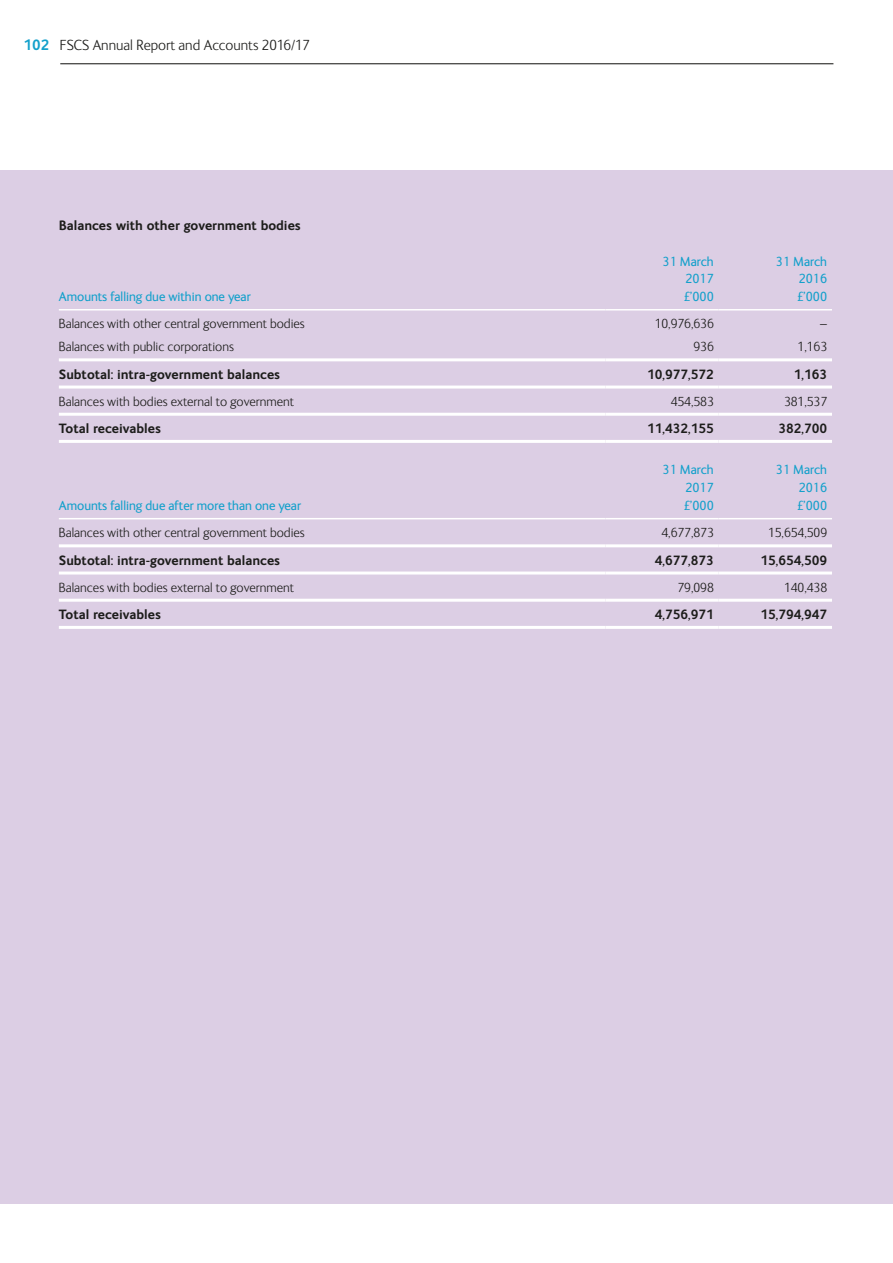
<style>
.page{position:relative;width:893px;height:1263px;background:#fff}
.page>*{position:absolute;margin:0;border:0;box-sizing:border-box;transform-origin:0 0}
.t1{font:300 15px "FS Ingrid";color:#1d1d1b}
.t2{font:300 13.5px "FS Ingrid";color:#1d1d1b}
.t3{font:700 13.5px "FS Ingrid";color:#1d1d1b}
.t4{font:13.5px/17px "FS Ingrid";color:#13a0cb;text-align:right}
.s1{font-weight:700;color:#13a0cb}
</style>
<div class="page">
<div style="left:0;top:170px;width:893px;height:1034px;background:#dccee4"></div>
<hr style="left:59px;top:358px;width:547px;height:3px;background:#fff">
<hr style="left:606px;top:358px;width:113px;height:3px;background:#fff">
<hr style="left:719px;top:358px;width:113px;height:3px;background:#fff">
<hr style="left:59px;top:386px;width:547px;height:3px;background:#fff">
<hr style="left:606px;top:386px;width:113px;height:3px;background:#fff">
<hr style="left:719px;top:386px;width:113px;height:3px;background:#fff">
<hr style="left:59px;top:413px;width:547px;height:3px;background:#fff">
<hr style="left:606px;top:413px;width:113px;height:3px;background:#fff">
<hr style="left:719px;top:413px;width:113px;height:3px;background:#fff">
<hr style="left:59px;top:544px;width:547px;height:3px;background:#fff">
<hr style="left:606px;top:544px;width:113px;height:3px;background:#fff">
<hr style="left:719px;top:544px;width:113px;height:3px;background:#fff">
<hr style="left:59px;top:571px;width:547px;height:3px;background:#fff">
<hr style="left:606px;top:571px;width:113px;height:3px;background:#fff">
<hr style="left:719px;top:571px;width:113px;height:3px;background:#fff">
<hr style="left:59px;top:599px;width:547px;height:3px;background:#fff">
<hr style="left:606px;top:599px;width:113px;height:3px;background:#fff">
<hr style="left:719px;top:599px;width:113px;height:3px;background:#fff">
<hr style="left:59px;top:309px;width:547px;height:1px;background:#fff">
<hr style="left:606px;top:309px;width:113px;height:1px;background:#fff">
<hr style="left:719px;top:309px;width:113px;height:1px;background:#fff">
<hr style="left:59px;top:518px;width:547px;height:1px;background:#fff">
<hr style="left:606px;top:518px;width:113px;height:1px;background:#fff">
<hr style="left:719px;top:518px;width:113px;height:1px;background:#fff">
<hr style="left:59px;top:440px;width:547px;height:3px;background:#fff">
<hr style="left:606px;top:440px;width:113px;height:3px;background:#fff">
<hr style="left:719px;top:440px;width:113px;height:3px;background:#fff">
<hr style="left:59px;top:626px;width:547px;height:3px;background:#fff">
<hr style="left:606px;top:626px;width:113px;height:3px;background:#fff">
<hr style="left:719px;top:626px;width:113px;height:3px;background:#fff">
<hr style="left:60px;top:63px;width:773px;height:1px;background:#1d1d1b">
<p class="t1" style="left:24px;top:35px;width:287px"><span class="s1">102</span> FSCS Annual Report and Accounts 2016/17</p>
<p class="t3" style="left:59px;top:216px;width:244px">Balances with other government bodies</p>
<p class="t4" style="left:663px;top:252px;width:53px">31 March<br>2017</p>
<p class="t4" style="left:776px;top:252px;width:53px">31 March<br>2016</p>
<p class="t4" style="left:59px;top:288px;width:193px">Amounts falling due within one year</p>
<p class="t4" style="left:684px;top:288px;width:31px">£’000</p>
<p class="t4" style="left:797px;top:288px;width:31px">£’000</p>
<p class="t2" style="left:59px;top:315px;width:248px">Balances with other central government bodies</p>
<p class="t2" style="left:655px;top:315px;width:61px">10,976,636</p>
<p class="t2" style="left:820px;top:315px;width:8px">–</p>
<p class="t2" style="left:59px;top:338px;width:177px">Balances with public corporations</p>
<p class="t2" style="left:693px;top:338px;width:22px">936</p>
<p class="t2" style="left:798px;top:338px;width:31px">1,163</p>
<p class="t3" style="left:59px;top:365px;width:223px">Subtotal: intra-government balances</p>
<p class="t3" style="left:647px;top:365px;width:68px">10,977,572</p>
<p class="t3" style="left:794px;top:365px;width:35px">1,163</p>
<p class="t2" style="left:59px;top:393px;width:237px">Balances with bodies external to government</p>
<p class="t2" style="left:671px;top:393px;width:45px">454,583</p>
<p class="t2" style="left:784px;top:393px;width:45px">381,537</p>
<p class="t3" style="left:59px;top:419px;width:104px">Total receivables</p>
<p class="t3" style="left:647px;top:419px;width:68px">11,432,155</p>
<p class="t3" style="left:778px;top:419px;width:50px">382,700</p>
<p class="t4" style="left:663px;top:461px;width:53px">31 March<br>2017</p>
<p class="t4" style="left:776px;top:461px;width:53px">31 March<br>2016</p>
<p class="t4" style="left:59px;top:497px;width:244px">Amounts falling due after more than one year</p>
<p class="t4" style="left:684px;top:497px;width:31px">£’000</p>
<p class="t4" style="left:797px;top:497px;width:31px">£’000</p>
<p class="t2" style="left:59px;top:524px;width:248px">Balances with other central government bodies</p>
<p class="t2" style="left:661px;top:524px;width:54px">4,677,873</p>
<p class="t2" style="left:768px;top:524px;width:61px">15,654,509</p>
<p class="t3" style="left:59px;top:551px;width:223px">Subtotal: intra-government balances</p>
<p class="t3" style="left:655px;top:551px;width:60px">4,677,873</p>
<p class="t3" style="left:760px;top:551px;width:68px">15,654,509</p>
<p class="t2" style="left:59px;top:579px;width:237px">Balances with bodies external to government</p>
<p class="t2" style="left:677px;top:579px;width:38px">79,098</p>
<p class="t2" style="left:784px;top:579px;width:45px">140,438</p>
<p class="t3" style="left:59px;top:605px;width:104px">Total receivables</p>
<p class="t3" style="left:655px;top:605px;width:60px">4,756,971</p>
<p class="t3" style="left:760px;top:605px;width:68px">15,794,947</p>
</div>
